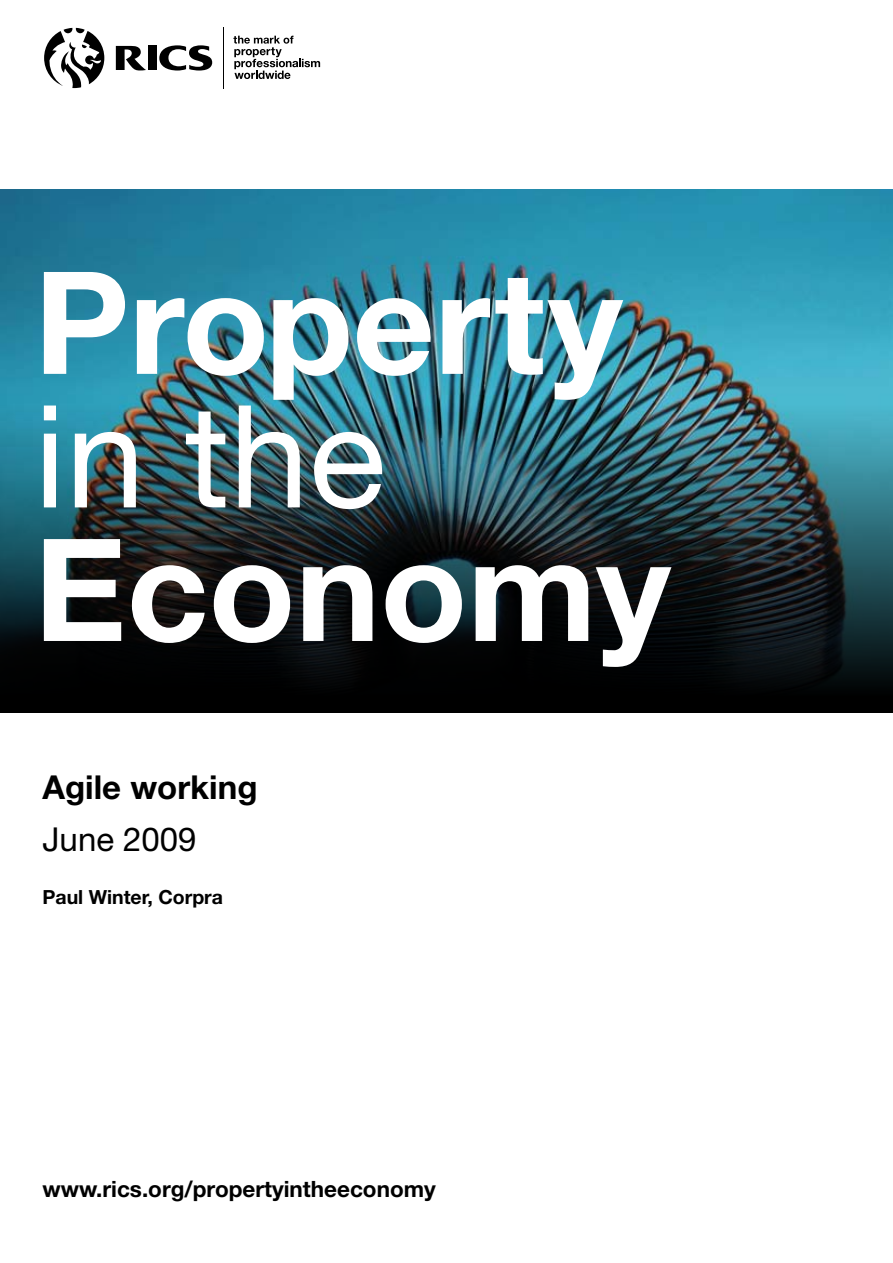
<style>
.page{position:relative;width:893px;height:1263px;background:#fff}
.page>*{position:absolute;margin:0;border:0;box-sizing:border-box;transform-origin:0 0}
.t1{font:700 142.65px "Helvetica Neue LT";color:#fff}
.t2{font:142.65px "Helvetica Neue LT";color:#fff}
.t3{font:700 33px "Helvetica Neue LT";color:#000}
.t4{font:33px "Helvetica Neue LT";color:#000}
.t5{font:700 22.5px "Helvetica Neue LT";color:#000}
.t6{font:700 19.5px "Helvetica Neue LT";color:#000}
</style>
<div class="page">
<svg style="left:159px;top:45px;width:53px;height:26px"></svg>
<div style="left:148px;top:46px;width:9px;height:24px;background:#000"></div>
<svg style="left:116px;top:46px;width:30px;height:24px"></svg>
<svg style="left:44px;top:28px;width:60px;height:60px"></svg>
<hr style="left:223px;top:27px;width:1px;height:62px;background:#000">
<svg style="left:233px;top:36px;width:87px;height:43px"></svg>
<img style="left:0;top:189px;width:893px;height:523px">
<h1 class="t1" style="left:34px;top:235px;width:590px">Property</h1>
<h1 class="t2" style="left:34px;top:372px;width:353px">in the</h1>
<h1 class="t1" style="left:34px;top:502px;width:638px">Economy</h1>
<h2 class="t3" style="left:43px;top:766px;width:216px">Agile working</h2>
<h2 class="t4" style="left:43px;top:820px;width:156px">June 2009</h2>
<p class="t6" style="left:43px;top:885px;width:182px">Paul Winter, Corpra</p>
<p class="t5" style="left:43px;top:1175px;width:395px">www.rics.org/propertyintheeconomy</p>
</div>
